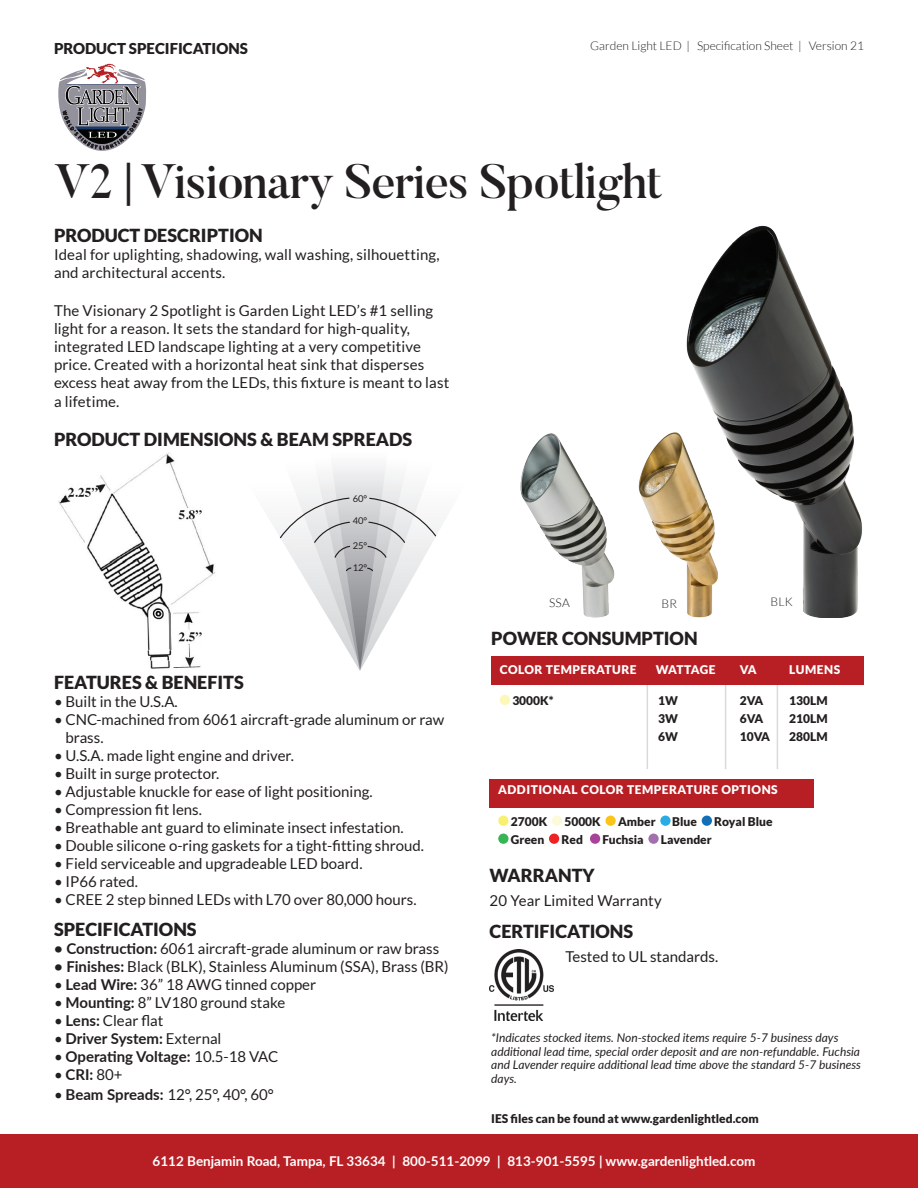
<style>
.page{position:relative;width:918px;height:1188px;background:#fff}
.page>*{position:absolute;margin:0;border:0;box-sizing:border-box;transform-origin:0 0}
.t1{font:500 48px "Butler";letter-spacing:-.02em;color:#231f20}
.t2{font:900 18px "Lato";color:#231f20}
.t3{font:15px/18.1px "Lato";color:#231f20}
.t4{font:700 15px "Lato";color:#231f20}
.t5{font:900 15px "Lato";color:#231f20}
.t6{font:700 13.5px "Lato";color:#fff}
.t7{font:italic 12px/13.5px "Lato";color:#231f20}
.t8{font:900 12px "Lato";color:#231f20}
.t9{font:900 12px "Lato";letter-spacing:.04em;color:#fff}
.Body_Text_-_Justifie{font:300 12px "Lato";color:#231f20}
.t10{font:900 12px "Lato";letter-spacing:-.01em;color:#fff}
.t11{font:9.3px "Lato";color:#231f20}
.s1{font-weight:700}
.s2{font-weight:400}
</style>
<div class="page">
<svg style="left:58px;top:64px;width:89px;height:87px"></svg>
<div style="left:490px;top:779px;width:324px;height:28px;background:#b71f24"></div>
<div style="left:498px;top:816px;width:11px;height:10px;background:#f7f071;border-radius:50%"></div>
<div style="left:552px;top:816px;width:10px;height:10px;background:#fcfad8;border-radius:50%"></div>
<div style="left:605px;top:816px;width:11px;height:10px;background:#fac41b;border-radius:50%"></div>
<div style="left:660px;top:816px;width:11px;height:10px;background:#27ade3;border-radius:50%"></div>
<div style="left:702px;top:816px;width:10px;height:10px;background:#116fb8;border-radius:50%"></div>
<div style="left:498px;top:834px;width:11px;height:10px;background:#37b554;border-radius:50%"></div>
<div style="left:549px;top:834px;width:10px;height:10px;background:#ee2123;border-radius:50%"></div>
<div style="left:590px;top:834px;width:10px;height:10px;background:#a84399;border-radius:50%"></div>
<div style="left:648px;top:834px;width:11px;height:10px;background:#a370af;border-radius:50%"></div>
<img style="left:490px;top:950px;width:63px;height:70px">
<hr style="left:647px;top:683px;width:1px;height:86px;background:#d9dadc">
<hr style="left:725px;top:683px;width:1px;height:86px;background:#d9dadc">
<hr style="left:777px;top:683px;width:1px;height:86px;background:#d9dadc">
<div style="left:491px;top:657px;width:373px;height:28px;background:#b71f24"></div>
<div style="left:500px;top:695px;width:10px;height:10px;background:#fcf8b8;border-radius:50%"></div>
<div style="left:0;top:1134px;width:918px;height:54px;background:#b71f24"></div>
<img style="left:686px;top:225px;width:177px;height:393px">
<img style="left:58px;top:452px;width:158px;height:217px">
<img style="left:520px;top:433px;width:88px;height:185px">
<img style="left:608px;top:428px;width:150px;height:190px">
<svg style="left:271px;top:465px;width:173px;height:206px"></svg>
<p class="t5" style="left:54px;top:39px;width:195px">PRODUCT SPECIFICATIONS</p>
<p class="Body_Text_-_Justifie" style="left:590px;top:39px;width:275px">Garden Light LED | Specification Sheet | Version 21</p>
<p class="t1" style="left:54px;top:150px;width:610px">V2 | Visionary Series Spotlight</p>
<p class="t2" style="left:54px;top:225px;width:210px">PRODUCT DESCRIPTION</p>
<p class="t3" style="left:54px;top:245px;width:387px">Ideal for uplighting, shadowing, wall washing, silhouetting, and architectural accents.</p>
<p class="t3" style="left:54px;top:302px;width:397px">The Visionary 2 Spotlight is Garden Light LED’s #1 selling light for a reason. It sets the standard for high-quality, integrated LED landscape lighting at a very competitive price. Created with a horizontal heat sink that disperses excess heat away from the LEDs, this fixture is meant to last a lifetime.</p>
<p class="t2" style="left:54px;top:429px;width:360px">PRODUCT DIMENSIONS &amp; BEAM SPREADS</p>
<p class="t11" style="left:353px;top:493px;width:16px">60°</p>
<p class="t11" style="left:353px;top:516px;width:16px">40°</p>
<p class="t11" style="left:353px;top:541px;width:16px">25°</p>
<p class="t11" style="left:353px;top:562px;width:16px">12°</p>
<p class="t2" style="left:54px;top:672px;width:191px">FEATURES &amp; BENEFITS</p>
<p class="t3" style="left:54px;top:692px;width:125px">• Built in the U.S.A.</p>
<p class="t3" style="left:66px;top:710px;width:380px;text-indent:-12px">• CNC-machined from 6061 aircraft-grade aluminum or raw brass.</p>
<p class="t3" style="left:54px;top:746px;width:241px">• U.S.A. made light engine and driver.</p>
<p class="t3" style="left:54px;top:764px;width:167px">• Built in surge protector.</p>
<p class="t3" style="left:54px;top:782px;width:320px">• Adjustable knuckle for ease of light positioning.</p>
<p class="t3" style="left:54px;top:800px;width:149px">• Compression fit lens.</p>
<p class="t3" style="left:54px;top:818px;width:351px">• Breathable ant guard to eliminate insect infestation.</p>
<p class="t3" style="left:54px;top:836px;width:372px">• Double silicone o-ring gaskets for a tight-fitting shroud.</p>
<p class="t3" style="left:54px;top:854px;width:310px">• Field serviceable and upgradeable LED board.</p>
<p class="t3" style="left:54px;top:872px;width:86px">• IP66 rated.</p>
<p class="t3" style="left:54px;top:890px;width:364px">• CREE 2 step binned LEDs with L70 over 80,000 hours.</p>
<p class="t2" style="left:54px;top:919px;width:144px">SPECIFICATIONS</p>
<p class="t3" style="left:54px;top:940px;width:387px"><span class="s1">• Construction:</span> 6061 aircraft-grade aluminum or raw brass</p>
<p class="t3" style="left:54px;top:958px;width:396px"><span class="s1">• Finishes:</span> Black (BLK), Stainless Aluminum (SSA), Brass (BR)</p>
<p class="t3" style="left:54px;top:976px;width:264px">• <span class="s1">Lead Wire:</span> 36” 18 AWG tinned copper</p>
<p class="t3" style="left:54px;top:994px;width:233px">• <span class="s1">Mounting:</span> 8” LV180 ground stake</p>
<p class="t3" style="left:54px;top:1012px;width:111px">• <span class="s1">Lens:</span> Clear flat</p>
<p class="t4" style="left:54px;top:1028px;width:169px"><span class="s2">•</span> Driver System: <span class="s2">External</span></p>
<p class="t4" style="left:54px;top:1046px;width:226px"><span class="s2">•</span> Operating Voltage: <span class="s2">10.5-18 VAC</span></p>
<p class="t3" style="left:54px;top:1066px;width:70px">• <span class="s1">CRI:</span> 80+</p>
<p class="t3" style="left:54px;top:1085px;width:221px">• <span class="s1">Beam Spreads:</span> 12°, 25°, 40°, 60°</p>
<p class="Body_Text_-_Justifie" style="left:549px;top:596px;width:22px">SSA</p>
<p class="Body_Text_-_Justifie" style="left:662px;top:597px;width:17px">BR</p>
<p class="Body_Text_-_Justifie" style="left:770px;top:595px;width:24px">BLK</p>
<p class="t2" style="left:491px;top:628px;width:208px">POWER CONSUMPTION</p>
<p class="t9" style="left:500px;top:662px;width:139px">COLOR TEMPERATURE</p>
<p class="t10" style="left:656px;top:662px;width:62px">WATTAGE</p>
<p class="t9" style="left:740px;top:662px;width:18px">VA</p>
<p class="t9" style="left:789px;top:662px;width:52px">LUMENS</p>
<p class="t8" style="left:512px;top:694px;width:43px">3000K*</p>
<p class="t8" style="left:658px;top:694px;width:21px">1W</p>
<p class="t8" style="left:740px;top:694px;width:25px">2VA</p>
<p class="t8" style="left:789px;top:694px;width:40px">130LM</p>
<p class="t8" style="left:658px;top:712px;width:21px">3W</p>
<p class="t8" style="left:740px;top:712px;width:25px">6VA</p>
<p class="t8" style="left:789px;top:712px;width:40px">210LM</p>
<p class="t8" style="left:658px;top:730px;width:21px">6W</p>
<p class="t8" style="left:740px;top:730px;width:32px">10VA</p>
<p class="t8" style="left:789px;top:730px;width:40px">280LM</p>
<p class="t9" style="left:498px;top:783px;width:281px">ADDITIONAL COLOR TEMPERATURE OPTIONS</p>
<p class="t8" style="left:511px;top:814px;width:38px">2700K</p>
<p class="t8" style="left:564px;top:814px;width:38px">5000K</p>
<p class="t8" style="left:618px;top:814px;width:39px">Amber</p>
<p class="t8" style="left:672px;top:814px;width:26px">Blue</p>
<p class="t8" style="left:714px;top:814px;width:60px">Royal Blue</p>
<p class="t8" style="left:511px;top:832px;width:35px">Green</p>
<p class="t8" style="left:562px;top:832px;width:23px">Red</p>
<p class="t8" style="left:603px;top:832px;width:43px">Fuchsia</p>
<p class="t8" style="left:661px;top:832px;width:52px">Lavender</p>
<p class="t2" style="left:490px;top:865px;width:107px">WARRANTY</p>
<p class="t3" style="left:490px;top:891px;width:174px">20 Year Limited Warranty</p>
<p class="t2" style="left:490px;top:921px;width:145px">CERTIFICATIONS</p>
<p class="t3" style="left:565px;top:947px;width:154px">Tested to UL standards.</p>
<p class="t7" style="left:491px;top:1031px;width:371px">*Indicates stocked items. Non-stocked items require 5-7 business days additional lead time, special order deposit and are non-refundable. Fuchsia and Lavender require additional lead time above the standard 5-7 business days.</p>
<p class="t8" style="left:491px;top:1112px;width:269px">IES files can be found at www.gardenlightled.com</p>
<p class="t6" style="left:153px;top:1152px;width:604px">6112 Benjamin Road, Tampa, FL 33634 | 800-511-2099 | 813-901-5595 | www.gardenlightled.com</p>
</div>
